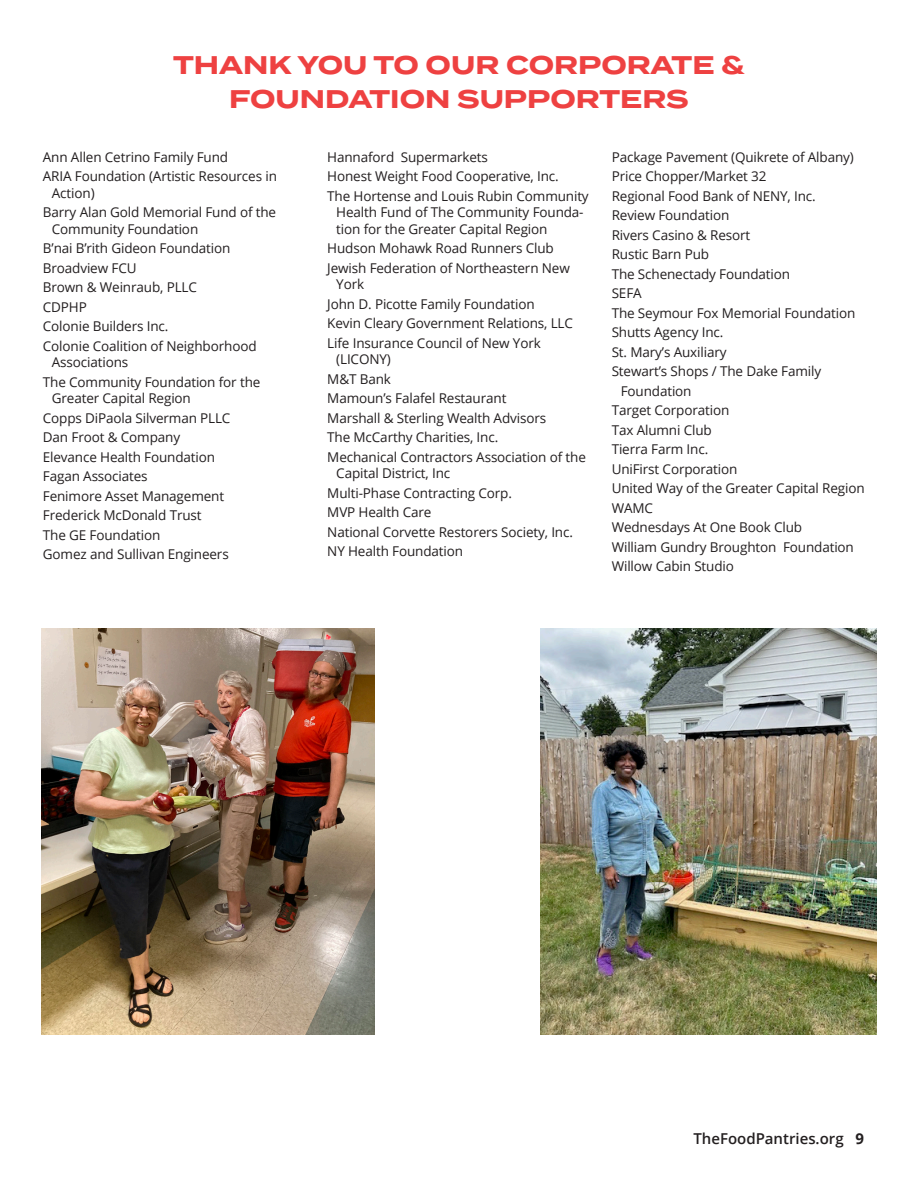
<style>
.page{position:relative;width:918px;height:1188px;background:#fff}
.page>*{position:absolute;margin:0;border:0;box-sizing:border-box;transform-origin:0 0}
.t1{font:700 25.5px/34.5px "Termina";color:#ee4141;text-align:center}
.t2{font:600 15px "Open Sans";color:#231f20}
.Donor_list{font:13.5px/16.5px "Open Sans";letter-spacing:-.01em;color:#231f20}
.s1{font-weight:700}
</style>
<div class="page">
<img style="left:540px;top:628px;width:337px;height:407px">
<img style="left:42px;top:628px;width:332px;height:407px">
<p class="t1" style="left:173px;top:48px;width:573px">THANK YOU TO OUR CORPORATE &amp;<br>FOUNDATION SUPPORTERS</p>
<p class="Donor_list" style="left:43px;top:148px;width:187px">Ann Allen Cetrino Family Fund</p>
<p class="Donor_list" style="left:52px;top:168px;width:227px;text-indent:-9px">ARIA Foundation (Artistic Resources in<br>Action)</p>
<p class="Donor_list" style="left:52px;top:204px;width:226px;text-indent:-9px">Barry Alan Gold Memorial Fund of the<br>Community Foundation</p>
<p class="Donor_list" style="left:43px;top:240px;width:189px">B’nai B’rith Gideon Foundation</p>
<p class="Donor_list" style="left:43px;top:259px;width:95px">Broadview FCU</p>
<p class="Donor_list" style="left:43px;top:279px;width:156px">Brown &amp; Weinraub, PLLC</p>
<p class="Donor_list" style="left:43px;top:298px;width:46px">CDPHP</p>
<p class="Donor_list" style="left:43px;top:318px;width:127px">Colonie Builders Inc.</p>
<p class="Donor_list" style="left:52px;top:337px;width:206px;text-indent:-9px">Colonie Coalition of Neighborhood<br>Associations</p>
<p class="Donor_list" style="left:52px;top:373px;width:210px;text-indent:-9px">The Community Foundation for the<br>Greater Capital Region</p>
<p class="Donor_list" style="left:43px;top:409px;width:189px">Copps DiPaola Silverman PLLC</p>
<p class="Donor_list" style="left:43px;top:429px;width:139px">Dan Froot &amp; Company</p>
<p class="Donor_list" style="left:43px;top:448px;width:174px">Elevance Health Foundation</p>
<p class="Donor_list" style="left:43px;top:468px;width:106px">Fagan Associates</p>
<p class="Donor_list" style="left:43px;top:487px;width:183px">Fenimore Asset Management</p>
<p class="Donor_list" style="left:43px;top:507px;width:160px">Frederick McDonald Trust</p>
<p class="Donor_list" style="left:43px;top:526px;width:119px">The GE Foundation</p>
<p class="Donor_list" style="left:43px;top:546px;width:187px">Gomez and Sullivan Engineers</p>
<p class="Donor_list" style="left:327px;top:148px;width:162px">Hannaford Supermarkets</p>
<p class="Donor_list" style="left:327px;top:168px;width:233px">Honest Weight Food Cooperative, Inc.</p>
<p class="Donor_list" style="left:336px;top:187px;width:254px;text-indent:-9px">The Hortense and Louis Rubin Community<br>Health Fund of The Community Founda&shy;tion for the Greater Capital Region</p>
<p class="Donor_list" style="left:327px;top:240px;width:228px">Hudson Mohawk Road Runners Club</p>
<p class="Donor_list" style="left:336px;top:259px;width:235px;text-indent:-9px">Jewish Federation of Northeastern New<br>York</p>
<p class="Donor_list" style="left:327px;top:295px;width:209px">John D. Picotte Family Foundation</p>
<p class="Donor_list" style="left:327px;top:315px;width:247px">Kevin Cleary Government Relations, LLC</p>
<p class="Donor_list" style="left:336px;top:334px;width:206px;text-indent:-9px">Life Insurance Council of New York (LICONY)</p>
<p class="Donor_list" style="left:327px;top:370px;width:65px">M&amp;T Bank</p>
<p class="Donor_list" style="left:327px;top:390px;width:181px">Mamoun’s Falafel Restaurant</p>
<p class="Donor_list" style="left:327px;top:409px;width:220px">Marshall &amp; Sterling Wealth Advisors</p>
<p class="Donor_list" style="left:327px;top:429px;width:173px">The McCarthy Charities, Inc.</p>
<p class="Donor_list" style="left:336px;top:448px;width:251px;text-indent:-9px">Mechanical Contractors Association of the<br>Capital District, Inc</p>
<p class="Donor_list" style="left:327px;top:484px;width:186px">Multi-Phase Contracting Corp.</p>
<p class="Donor_list" style="left:327px;top:504px;width:106px">MVP Health Care</p>
<p class="Donor_list" style="left:327px;top:523px;width:247px">National Corvette Restorers Society, Inc.</p>
<p class="Donor_list" style="left:327px;top:543px;width:137px">NY Health Foundation</p>
<p class="Donor_list" style="left:612px;top:148px;width:244px">Package Pavement (Quikrete of Albany)</p>
<p class="Donor_list" style="left:612px;top:168px;width:156px">Price Chopper/Market 32</p>
<p class="Donor_list" style="left:612px;top:187px;width:206px">Regional Food Bank of NENY, Inc.</p>
<p class="Donor_list" style="left:612px;top:207px;width:119px">Review Foundation</p>
<p class="Donor_list" style="left:612px;top:226px;width:140px">Rivers Casino &amp; Resort</p>
<p class="Donor_list" style="left:612px;top:246px;width:99px">Rustic Barn Pub</p>
<p class="Donor_list" style="left:612px;top:265px;width:180px">The Schenectady Foundation</p>
<p class="Donor_list" style="left:612px;top:285px;width:32px">SEFA</p>
<p class="Donor_list" style="left:612px;top:304px;width:245px">The Seymour Fox Memorial Foundation</p>
<p class="Donor_list" style="left:612px;top:324px;width:113px">Shutts Agency Inc.</p>
<p class="Donor_list" style="left:612px;top:343px;width:116px">St. Mary’s Auxiliary</p>
<p class="Donor_list" style="left:612px;top:363px;width:211px">Stewart’s Shops / The Dake Family</p>
<p class="Donor_list" style="left:621px;top:382px;width:72px">Foundation</p>
<p class="Donor_list" style="left:612px;top:402px;width:119px">Target Corporation</p>
<p class="Donor_list" style="left:612px;top:421px;width:102px">Tax Alumni Club</p>
<p class="Donor_list" style="left:612px;top:441px;width:98px">Tierra Farm Inc.</p>
<p class="Donor_list" style="left:612px;top:460px;width:127px">UniFirst Corporation</p>
<p class="Donor_list" style="left:612px;top:480px;width:254px">United Way of the Greater Capital Region</p>
<p class="Donor_list" style="left:612px;top:499px;width:43px">WAMC</p>
<p class="Donor_list" style="left:612px;top:519px;width:192px">Wednesdays At One Book Club</p>
<p class="Donor_list" style="left:612px;top:538px;width:244px">William Gundry Broughton Foundation</p>
<p class="Donor_list" style="left:612px;top:558px;width:124px">Willow Cabin Studio</p>
<p class="t2" style="left:693px;top:1128px;width:172px">TheFoodPantries.org <span class="s1">9</span></p>
</div>
